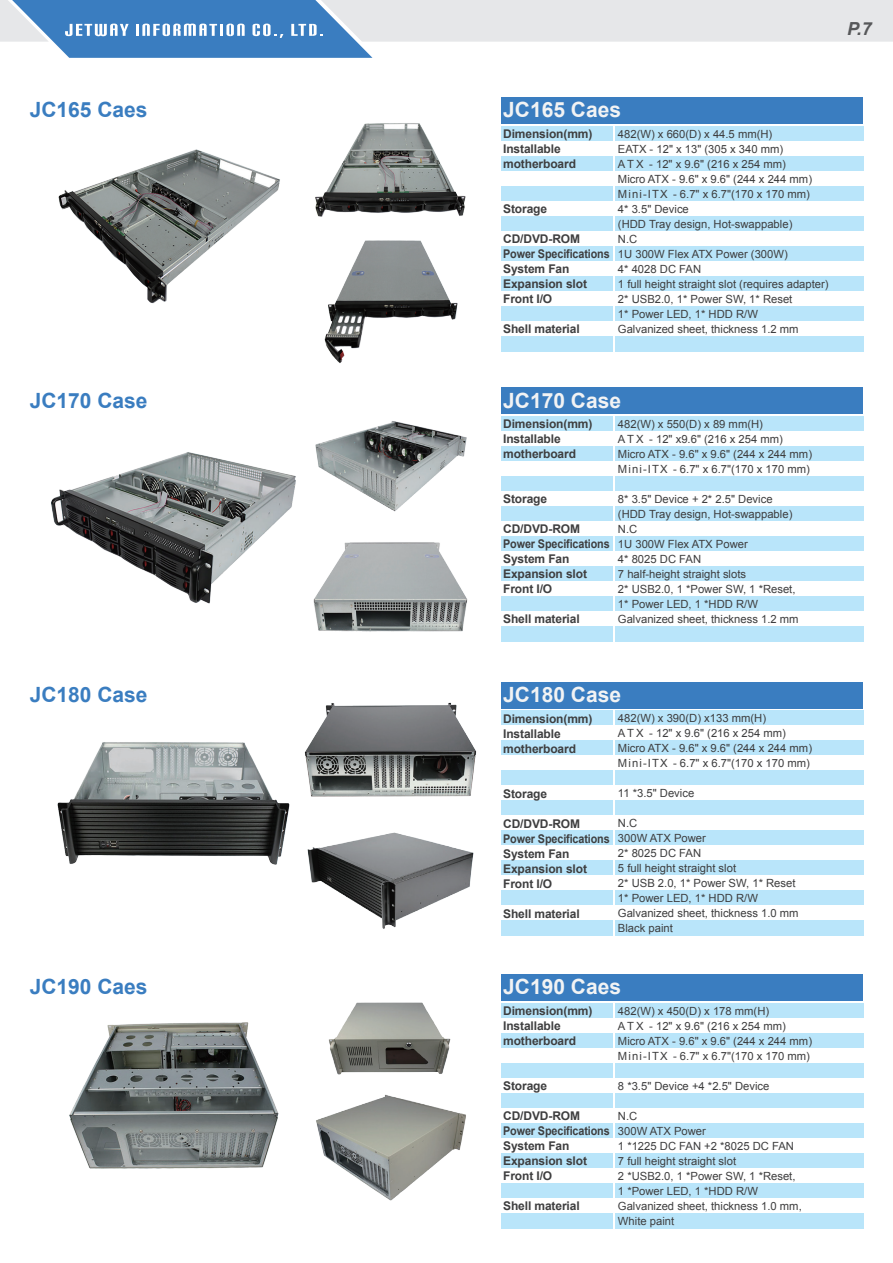
<style>
.page{position:relative;width:893px;height:1263px;background:#fff}
.page>*{position:absolute;margin:0;border:0;box-sizing:border-box;transform-origin:0 0}
.t1{font:700 21px "Arial";color:#f2f3f4}
.t2{font:700 21px "Arial";color:#3a7dc0}
.t3{font:italic 700 18px "Arial";color:#57585a}
.t4{font:700 12px/15px "Arial";letter-spacing:-.01em;color:#3e3e3f}
.t5{font:11.25px/15px "Arial";color:#3e3e3f}
</style>
<div class="page">
<div style="left:502px;top:97px;width:361px;height:27px;background:#3a7dc0"></div>
<div style="left:501px;top:126px;width:112px;height:15px;background:#b9e5fa"></div>
<div style="left:501px;top:156px;width:112px;height:15px;background:#b9e5fa"></div>
<div style="left:501px;top:186px;width:112px;height:15px;background:#b9e5fa"></div>
<div style="left:501px;top:216px;width:112px;height:15px;background:#b9e5fa"></div>
<div style="left:501px;top:246px;width:112px;height:15px;background:#b9e5fa"></div>
<div style="left:501px;top:276px;width:112px;height:15px;background:#b9e5fa"></div>
<div style="left:501px;top:306px;width:112px;height:15px;background:#b9e5fa"></div>
<div style="left:501px;top:336px;width:112px;height:15px;background:#b9e5fa"></div>
<div style="left:615px;top:126px;width:248px;height:15px;background:#b9e5fa"></div>
<div style="left:615px;top:156px;width:248px;height:15px;background:#b9e5fa"></div>
<div style="left:615px;top:186px;width:248px;height:15px;background:#b9e5fa"></div>
<div style="left:615px;top:216px;width:248px;height:15px;background:#b9e5fa"></div>
<div style="left:615px;top:246px;width:248px;height:15px;background:#b9e5fa"></div>
<div style="left:615px;top:276px;width:248px;height:15px;background:#b9e5fa"></div>
<div style="left:615px;top:306px;width:248px;height:15px;background:#b9e5fa"></div>
<div style="left:615px;top:336px;width:248px;height:15px;background:#b9e5fa"></div>
<div style="left:502px;top:387px;width:361px;height:27px;background:#3a7dc0"></div>
<div style="left:501px;top:416px;width:112px;height:15px;background:#b9e5fa"></div>
<div style="left:501px;top:446px;width:112px;height:15px;background:#b9e5fa"></div>
<div style="left:501px;top:476px;width:112px;height:15px;background:#b9e5fa"></div>
<div style="left:501px;top:506px;width:112px;height:15px;background:#b9e5fa"></div>
<div style="left:501px;top:536px;width:112px;height:15px;background:#b9e5fa"></div>
<div style="left:501px;top:566px;width:112px;height:15px;background:#b9e5fa"></div>
<div style="left:501px;top:596px;width:112px;height:15px;background:#b9e5fa"></div>
<div style="left:501px;top:626px;width:112px;height:15px;background:#b9e5fa"></div>
<div style="left:615px;top:416px;width:248px;height:15px;background:#b9e5fa"></div>
<div style="left:615px;top:446px;width:248px;height:15px;background:#b9e5fa"></div>
<div style="left:615px;top:476px;width:248px;height:15px;background:#b9e5fa"></div>
<div style="left:615px;top:506px;width:248px;height:15px;background:#b9e5fa"></div>
<div style="left:615px;top:536px;width:248px;height:15px;background:#b9e5fa"></div>
<div style="left:615px;top:566px;width:248px;height:15px;background:#b9e5fa"></div>
<div style="left:615px;top:596px;width:248px;height:15px;background:#b9e5fa"></div>
<div style="left:615px;top:626px;width:248px;height:15px;background:#b9e5fa"></div>
<div style="left:502px;top:682px;width:361px;height:26px;background:#3a7dc0"></div>
<div style="left:501px;top:711px;width:112px;height:15px;background:#b9e5fa"></div>
<div style="left:501px;top:741px;width:112px;height:15px;background:#b9e5fa"></div>
<div style="left:501px;top:771px;width:112px;height:15px;background:#b9e5fa"></div>
<div style="left:501px;top:801px;width:112px;height:15px;background:#b9e5fa"></div>
<div style="left:501px;top:831px;width:112px;height:15px;background:#b9e5fa"></div>
<div style="left:501px;top:861px;width:112px;height:15px;background:#b9e5fa"></div>
<div style="left:501px;top:891px;width:112px;height:15px;background:#b9e5fa"></div>
<div style="left:501px;top:921px;width:112px;height:15px;background:#b9e5fa"></div>
<div style="left:615px;top:711px;width:248px;height:15px;background:#b9e5fa"></div>
<div style="left:615px;top:741px;width:248px;height:15px;background:#b9e5fa"></div>
<div style="left:615px;top:771px;width:248px;height:15px;background:#b9e5fa"></div>
<div style="left:615px;top:801px;width:248px;height:15px;background:#b9e5fa"></div>
<div style="left:615px;top:831px;width:248px;height:15px;background:#b9e5fa"></div>
<div style="left:615px;top:861px;width:248px;height:15px;background:#b9e5fa"></div>
<div style="left:615px;top:891px;width:248px;height:15px;background:#b9e5fa"></div>
<div style="left:615px;top:921px;width:248px;height:15px;background:#b9e5fa"></div>
<div style="left:502px;top:974px;width:361px;height:27px;background:#3a7dc0"></div>
<div style="left:501px;top:1003px;width:112px;height:15px;background:#b9e5fa"></div>
<div style="left:501px;top:1033px;width:112px;height:15px;background:#b9e5fa"></div>
<div style="left:501px;top:1063px;width:112px;height:15px;background:#b9e5fa"></div>
<div style="left:501px;top:1093px;width:112px;height:15px;background:#b9e5fa"></div>
<div style="left:501px;top:1123px;width:112px;height:15px;background:#b9e5fa"></div>
<div style="left:501px;top:1153px;width:112px;height:15px;background:#b9e5fa"></div>
<div style="left:501px;top:1183px;width:112px;height:15px;background:#b9e5fa"></div>
<div style="left:501px;top:1213px;width:112px;height:15px;background:#b9e5fa"></div>
<div style="left:615px;top:1003px;width:248px;height:15px;background:#b9e5fa"></div>
<div style="left:615px;top:1033px;width:248px;height:15px;background:#b9e5fa"></div>
<div style="left:615px;top:1063px;width:248px;height:15px;background:#b9e5fa"></div>
<div style="left:615px;top:1093px;width:248px;height:15px;background:#b9e5fa"></div>
<div style="left:615px;top:1123px;width:248px;height:15px;background:#b9e5fa"></div>
<div style="left:615px;top:1153px;width:248px;height:15px;background:#b9e5fa"></div>
<div style="left:615px;top:1183px;width:248px;height:15px;background:#b9e5fa"></div>
<div style="left:615px;top:1213px;width:248px;height:15px;background:#b9e5fa"></div>
<img style="left:315px;top:123px;width:151px;height:94px">
<img style="left:58px;top:149px;width:222px;height:155px">
<img style="left:324px;top:240px;width:134px;height:123px">
<img style="left:51px;top:452px;width:245px;height:152px">
<img style="left:313px;top:542px;width:155px;height:90px">
<img style="left:315px;top:421px;width:152px;height:91px">
<img style="left:307px;top:702px;width:170px;height:95px">
<img style="left:307px;top:832px;width:167px;height:97px">
<img style="left:57px;top:742px;width:250px;height:123px">
<img style="left:316px;top:1094px;width:150px;height:107px">
<img style="left:69px;top:1022px;width:210px;height:147px">
<img style="left:329px;top:1002px;width:122px;height:73px">
<svg style="left:0;top:0;width:893px;height:58px"></svg>
<h2 class="t3" style="left:847px;top:17px;width:26px">P.7</h2>
<h1 class="t2" style="left:30px;top:96px;width:119px">JC165 Caes</h1>
<h1 class="t1" style="left:503px;top:96px;width:119px">JC165 Caes</h1>
<p class="t4" style="left:503px;top:127px;width:91px">Dimension(mm)<br>Installable motherboard</p>
<p class="t4" style="left:503px;top:202px;width:45px">Storage</p>
<p class="t4" style="left:503px;top:232px;width:108px">CD/DVD-ROM<br>Power Specifications<br>System Fan<br>Expansion slot<br>Front I/O</p>
<p class="t4" style="left:503px;top:322px;width:78px">Shell material</p>
<p class="t5" style="left:618px;top:126px;width:212px">482(W) x 660(D) x 44.5 mm(H)<br>EATX - 12" x 13" (305 x 340 mm)<br>AT X - 12" x 9.6" (216 x 254 mm)<br>Micro ATX - 9.6" x 9.6" (244 x 244 mm)<br>Mini-ITX - 6.7" x 6.7"(170 x 170 mm)<br>4* 3.5" Device<br>(HDD Tray design, Hot-swappable)<br>N.C<br>1U 300W Flex ATX Power (300W)<br>4* 4028 DC FAN<br>1 full height straight slot (requires adapter)<br>2* USB2.0, 1* Power SW, 1* Reset<br>1* Power LED, 1* HDD R/W<br>Galvanized sheet, thickness 1.2 mm</p>
<h1 class="t2" style="left:30px;top:386px;width:119px">JC170 Case</h1>
<h1 class="t1" style="left:503px;top:386px;width:119px">JC170 Case</h1>
<p class="t4" style="left:503px;top:417px;width:91px">Dimension(mm)<br>Installable motherboard</p>
<p class="t4" style="left:503px;top:492px;width:45px">Storage</p>
<p class="t4" style="left:503px;top:522px;width:108px">CD/DVD-ROM<br>Power Specifications<br>System Fan<br>Expansion slot<br>Front I/O</p>
<p class="t4" style="left:503px;top:612px;width:78px">Shell material</p>
<p class="t5" style="left:618px;top:416px;width:196px">482(W) x 550(D) x 89 mm(H)<br>AT X - 12" x9.6" (216 x 254 mm)<br>Micro ATX - 9.6" x 9.6" (244 x 244 mm)<br>Mini-ITX - 6.7" x 6.7"(170 x 170 mm)</p>
<p class="t5" style="left:618px;top:491px;width:182px">8* 3.5" Device + 2* 2.5" Device (HDD Tray design, Hot-swappable)<br>N.C<br>1U 300W Flex ATX Power<br>4* 8025 DC FAN<br>7 half-height straight slots<br>2* USB2.0, 1 *Power SW, 1 *Reset,<br>1* Power LED, 1 *HDD R/W<br>Galvanized sheet, thickness 1.2 mm</p>
<h1 class="t2" style="left:30px;top:680px;width:119px">JC180 Case</h1>
<h1 class="t1" style="left:503px;top:680px;width:119px">JC180 Case</h1>
<p class="t4" style="left:503px;top:711px;width:91px">Dimension(mm)<br>Installable motherboard</p>
<p class="t4" style="left:503px;top:786px;width:45px">Storage</p>
<p class="t4" style="left:503px;top:816px;width:108px">CD/DVD-ROM<br>Power Specifications<br>System Fan<br>Expansion slot<br>Front I/O</p>
<p class="t4" style="left:503px;top:906px;width:78px">Shell material</p>
<p class="t5" style="left:618px;top:711px;width:196px">482(W) x 390(D) x133 mm(H)<br>AT X - 12" x 9.6" (216 x 254 mm)<br>Micro ATX - 9.6" x 9.6" (244 x 244 mm)<br>Mini-ITX - 6.7" x 6.7"(170 x 170 mm)</p>
<p class="t5" style="left:618px;top:786px;width:78px">11 *3.5" Device</p>
<p class="t5" style="left:618px;top:816px;width:182px">N.C<br>300W ATX Power<br>2* 8025 DC FAN<br>5 full height straight slot<br>2* USB 2.0, 1* Power SW, 1* Reset<br>1* Power LED, 1* HDD R/W<br>Galvanized sheet, thickness 1.0 mm<br>Black paint</p>
<h1 class="t2" style="left:30px;top:973px;width:119px">JC190 Caes</h1>
<h1 class="t1" style="left:503px;top:973px;width:119px">JC190 Caes</h1>
<p class="t4" style="left:503px;top:1004px;width:91px">Dimension(mm)<br>Installable motherboard</p>
<p class="t4" style="left:503px;top:1079px;width:45px">Storage</p>
<p class="t4" style="left:503px;top:1109px;width:108px">CD/DVD-ROM<br>Power Specifications<br>System Fan<br>Expansion slot<br>Front I/O</p>
<p class="t4" style="left:503px;top:1199px;width:78px">Shell material</p>
<p class="t5" style="left:618px;top:1003px;width:196px">482(W) x 450(D) x 178 mm(H)<br>AT X - 12" x 9.6" (216 x 254 mm)<br>Micro ATX - 9.6" x 9.6" (244 x 244 mm)<br>Mini-ITX - 6.7" x 6.7"(170 x 170 mm)</p>
<p class="t5" style="left:618px;top:1078px;width:153px">8 *3.5" Device +4 *2.5" Device</p>
<p class="t5" style="left:618px;top:1108px;width:185px">N.C<br>300W ATX Power<br>1 *1225 DC FAN +2 *8025 DC FAN<br>7 full height straight slot<br>2 *USB2.0, 1 *Power SW, 1 *Reset,<br>1 *Power LED, 1 *HDD R/W<br>Galvanized sheet, thickness 1.0 mm,<br>White paint</p>
</div>
